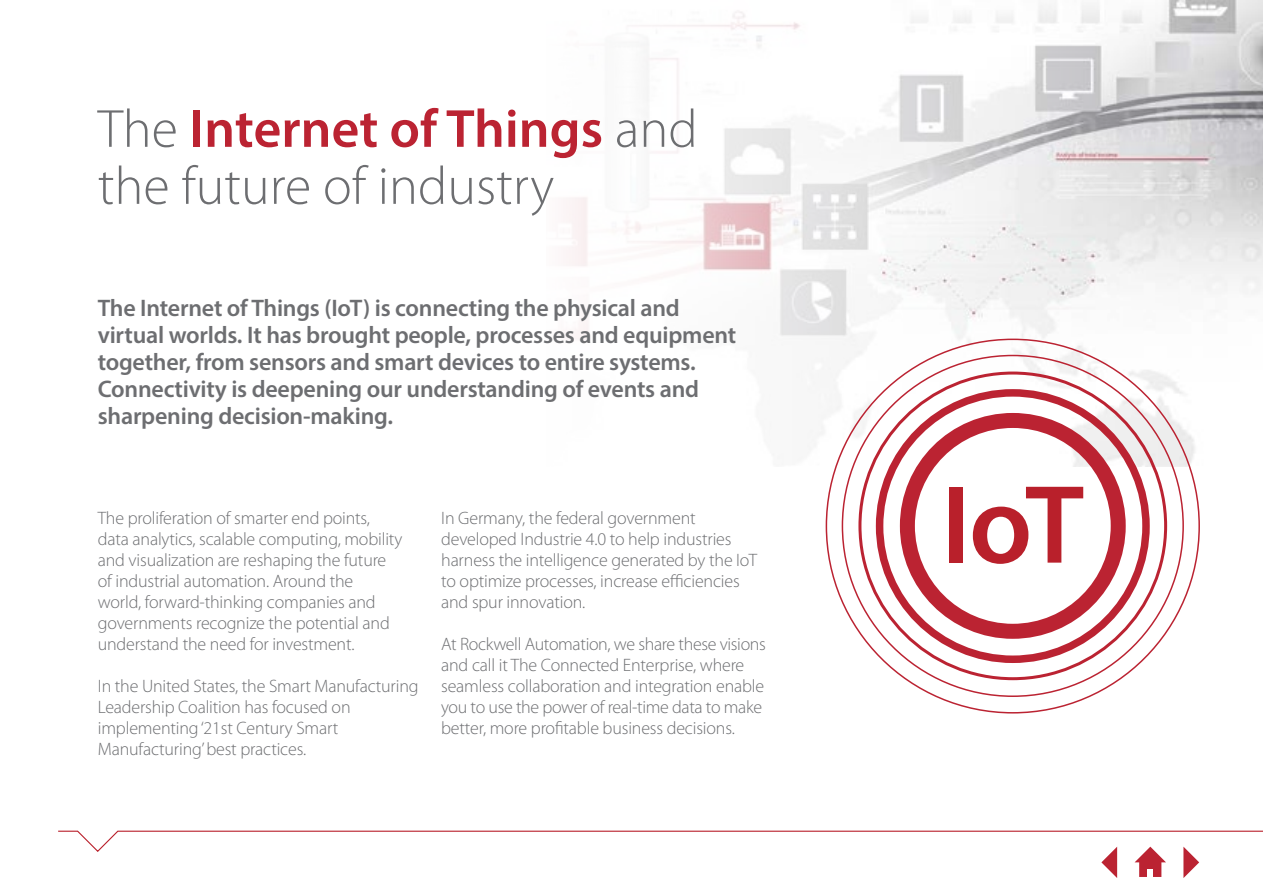
<style>
.page{position:relative;width:1263px;height:893px;background:#fff}
.page>*{position:absolute;margin:0;border:0;box-sizing:border-box;transform-origin:0 0}
.t1{font:600 112.5px "Myriad Pro";color:#b9202b}
.t2{font:300 54px/57px "Myriad Pro";color:#6d6e71}
.t3{font:600 24px/27px "Myriad Pro";letter-spacing:-.01em;color:#6d6e71}
.t4{font:300 18px/21px "Myriad Pro";letter-spacing:-.01em;color:#6d6e71}
.s1{font-weight:600;color:#bb2332}
</style>
<div class="page">
<svg style="left:58px;top:830px;width:1205px;height:48px"></svg>
<svg style="left:566px;top:0;width:697px;height:505px"></svg>
<div style="left:876px;top:389px;width:274px;height:274px;border:8px solid #bb2332;border-radius:50%"></div>
<div style="left:900px;top:413px;width:226px;height:226px;border:15px solid #bb2332;border-radius:50%"></div>
<h2 class="t2" style="left:98px;top:100px;width:601px">The <span class="s1">Internet of Things</span> and the future of industry</h2>
<p class="t3" style="left:98px;top:293px;width:640px">The Internet of Things (IoT) is connecting the physical and virtual worlds. It has brought people, processes and equipment together, from sensors and smart devices to entire systems.<br>Connectivity is deepening our understanding of events and sharpening decision-making.</p>
<p class="t4" style="left:98px;top:507px;width:306px">The proliferation of smarter end points, data analytics, scalable computing, mobility and visualization are reshaping the future of industrial automation. Around the<br>world, forward-thinking companies and governments recognize the potential and understand the need for investment.</p>
<p class="t4" style="left:98px;top:675px;width:322px">In the United States, the Smart Manufacturing Leadership Coalition has focused on implementing ‘21st Century Smart Manufacturing’ best practices.</p>
<p class="t4" style="left:441px;top:507px;width:317px">In Germany, the federal government developed Industrie 4.0 to help industries harness the intelligence generated by the IoT to optimize processes, increase efficiencies and spur innovation.</p>
<p class="t4" style="left:441px;top:633px;width:326px">At Rockwell Automation, we share these visions and call it The Connected Enterprise, where seamless collaboration and integration enable you to use the power of real-time data to make better, more profitable business decisions.</p>
<h1 class="t1" style="left:941px;top:453px;width:144px">IoT</h1>
</div>
